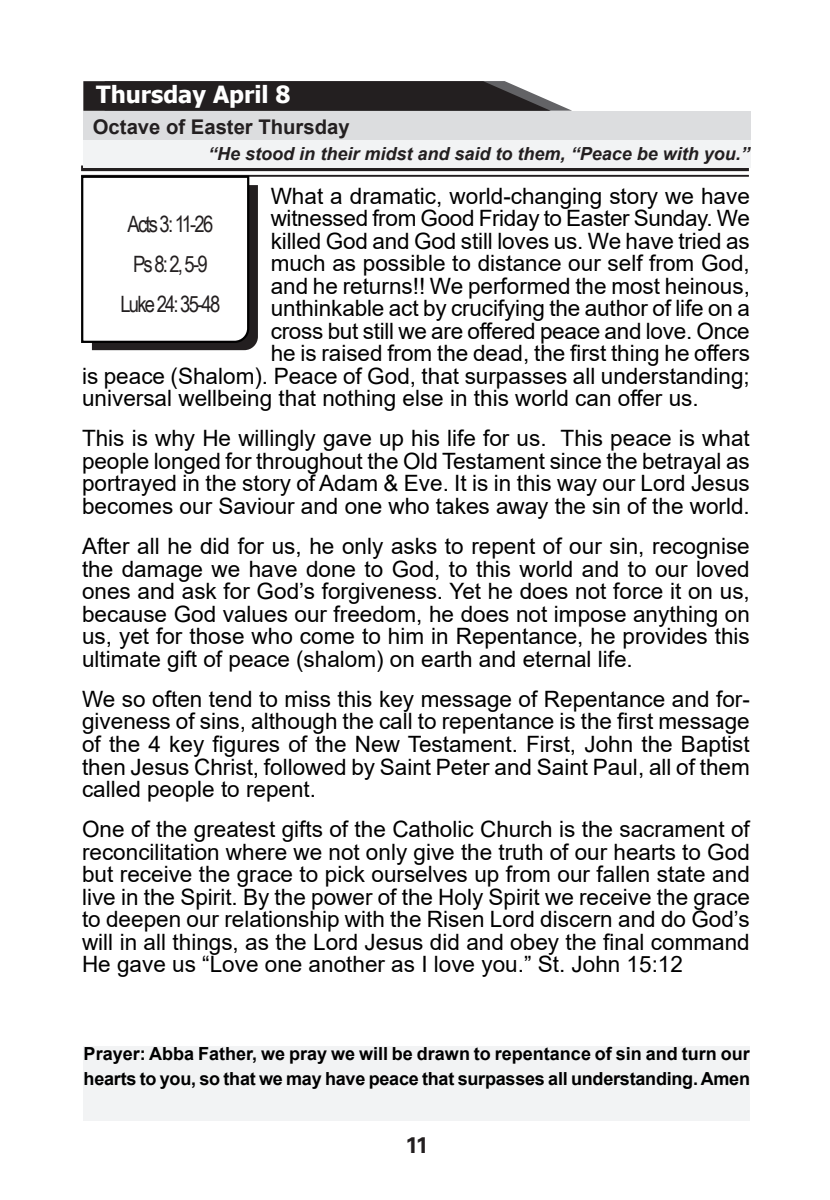
<style>
.page{position:relative;width:830px;height:1200px;background:#fff}
.page>*{position:absolute;margin:0;border:0;box-sizing:border-box;transform-origin:0 0}
.t1{font:700 23.62px "Tahoma";color:#fff}
.t2{font:22.5px/22.5px "Arial";color:#000;text-align:justify}
.t3{font:22.5px/39.8px "Arial Narrow";letter-spacing:-.08em;color:#231f20;text-align:center}
.t4{font:700 22.5px "Univers LT Std";color:#231f20}
.t5{font:700 20.25px "Arial";color:#231f20}
.t6{font:700 18px/24.8px "Arial";letter-spacing:-.015em;color:#000}
.t7{font:italic 700 18px "Arial";color:#231f20}
</style>
<div class="page">
<svg style="left:81px;top:165px;width:667px;height:6px;fill:#231f20"></svg>
<hr style="left:81px;top:175px;width:667px;height:2px;background:#231f20">
<svg style="left:81px;top:174px;width:177px;height:176px"></svg>
<svg style="left:83px;top:81px;width:489px;height:30px;background:#363233"></svg>
<div style="left:83px;top:111px;width:667px;height:29px;background:#dcdddf"></div>
<div style="left:83px;top:140px;width:667px;height:27px;background:#f2f3f4"></div>
<div style="left:84px;top:1046px;width:665px;height:74px;background:#f2f3f4"></div>
<p class="t1" style="left:96px;top:78px;width:196px">Thursday April 8</p>
<p class="t5" style="left:93px;top:112px;width:258px">Octave of Easter Thursday</p>
<p class="t7" style="left:208px;top:142px;width:543px">“He stood in their midst and said to them, “Peace be with you.”</p>
<p class="t2" style="left:270px;top:184px;width:480px">What a dramatic, world-changing story we have</p>
<p class="t2" style="left:270px;top:207px;width:480px">witnessed from Good Friday to Easter Sunday. We</p>
<p class="t2" style="left:270px;top:229px;width:480px">killed God and God still loves us. We have tried as</p>
<p class="t2" style="left:270px;top:252px;width:480px">much as possible to distance our self from God,</p>
<p class="t2" style="left:270px;top:274px;width:480px">and he returns!! We performed the most heinous,</p>
<p class="t2" style="left:270px;top:297px;width:480px">unthinkable act by crucifying the author of life on a</p>
<p class="t2" style="left:270px;top:319px;width:480px">cross but still we are offered peace and love. Once</p>
<p class="t2" style="left:270px;top:342px;width:480px">he is raised from the dead, the first thing he offers</p>
<p class="t2" style="left:82px;top:364px;width:669px">is peace (Shalom). Peace of God, that surpasses all understanding;</p>
<p class="t2" style="left:82px;top:387px;width:618px">universal wellbeing that nothing else in this world can offer us.</p>
<p class="t2" style="left:82px;top:427px;width:669px">This is why He willingly gave up his life for us. This peace is what people longed for throughout the Old Testament since the betrayal as portrayed in the story of Adam &amp; Eve. It is in this way our Lord Jesus becomes our Saviour and one who takes away the sin of the world.</p>
<p class="t2" style="left:82px;top:534px;width:669px">After all he did for us, he only asks to repent of our sin, recognise the damage we have done to God, to this world and to our loved ones and ask for God’s forgiveness. Yet he does not force it on us, because God values our freedom, he does not impose anything on us, yet for those who come to him in Repentance, he provides this ultimate gift of peace (shalom) on earth and eternal life.</p>
<p class="t2" style="left:82px;top:687px;width:669px">We so often tend to miss this key message of Repentance and for&shy;giveness of sins, although the call to repentance is the first message of the 4 key figures of the New Testament. First, John the Baptist then Jesus Christ, followed by Saint Peter and Saint Paul, all of them called people to repent.</p>
<p class="t2" style="left:82px;top:817px;width:669px">One of the greatest gifts of the Catholic Church is the sacrament of reconcilitation where we not only give the truth of our hearts to God but receive the grace to pick ourselves up from our fallen state and live in the Spirit. By the power of the Holy Spirit we receive the grace to deepen our relationship with the Risen Lord discern and do God’s will in all things, as the Lord Jesus did and obey the final command He gave us “Love one another as I love you.” St. John 15:12</p>
<p class="t3" style="left:120px;top:203px;width:101px">Acts 3: 11-26<br>Ps 8: 2, 5-9<br>Luke 24: 35-48</p>
<p class="t6" style="left:84px;top:1040px;width:667px">Prayer: Abba Father, we pray we will be drawn to repentance of sin and turn our hearts to you, so that we may have peace that surpasses all understanding. Amen</p>
<p class="t4" style="left:405px;top:1131px;width:24px">11</p>
</div>
